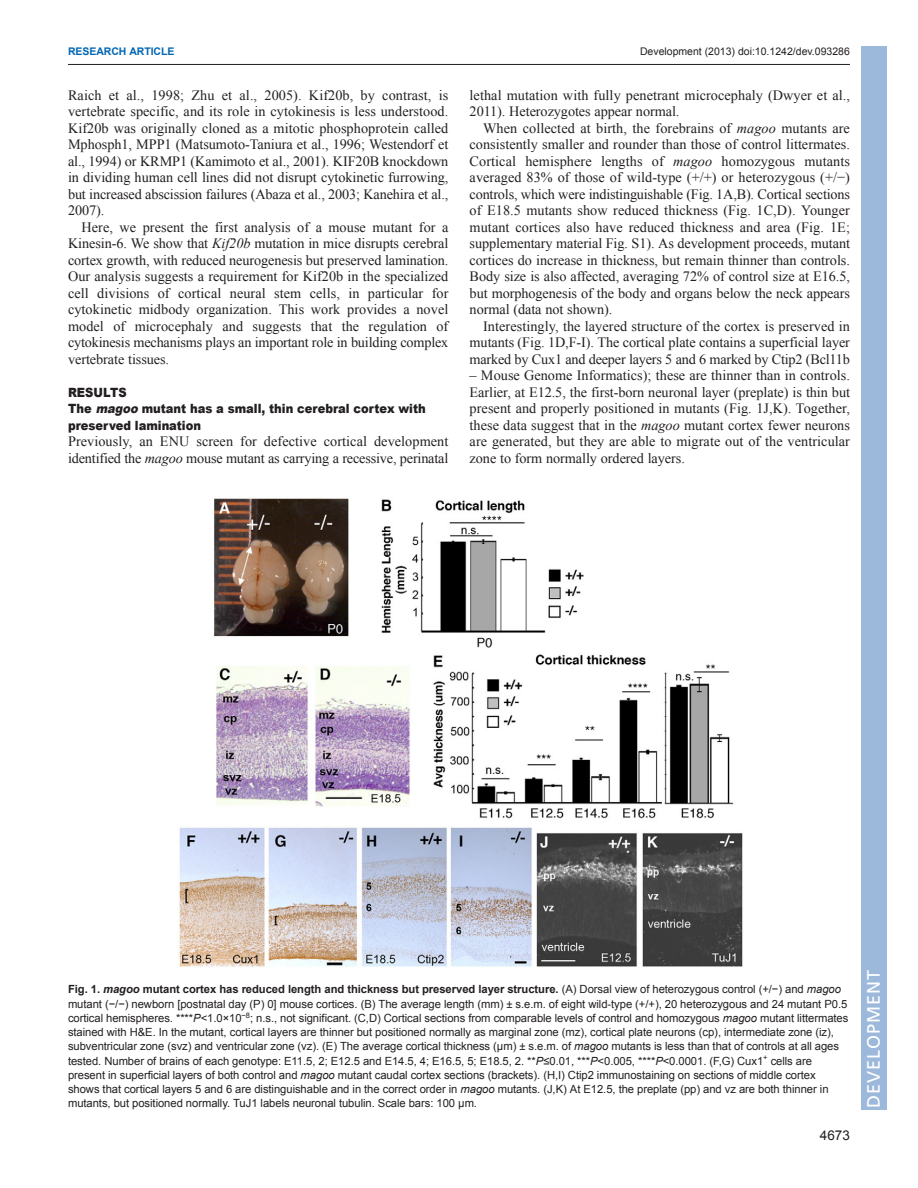
<style>
.page{position:relative;width:918px;height:1188px;background:#fff}
.page>*{position:absolute;margin:0;border:0;box-sizing:border-box;transform-origin:0 0}
.t1{font:18px "Frutiger LT Std";letter-spacing:.055em;color:#fff}
.t2{font:14.25px/16.5px "Times New Roman";letter-spacing:-.005em;color:#231f20;text-align:justify}
.t3{font:13.5px "Arial";color:#231f20}
.t4{font:900 12.75px/16.5px "Arial";color:#231f20;scale:.9 1}
.t5{font:11.25px/14.2px "Arial";letter-spacing:-.005em;color:#231f20}
.t6{font:10.5px "Arial";color:#231f20}
.t7{font:700 10.5px "Arial";letter-spacing:-.005em;color:#0166b3}
.s1{font-style:italic}
.s2{font-weight:700}
.s3{font-weight:700;font-style:italic}
</style>
<div class="page">
<hr style="left:68px;top:64px;width:782px;height:1px;background:#231f20">
<img style="left:178px;top:498px;width:565px;height:469px">
<div style="left:861px;top:46px;width:25px;height:1064px;background:#9cb9db"></div>
<p class="t7" style="left:68px;top:45px;width:108px">RESEARCH ARTICLE</p>
<p class="t6" style="left:640px;top:45px;width:211px">Development (2013) doi:10.1242/dev.093286</p>
<p class="t2" style="left:68px;top:87px;width:382px">Raich et al., 1998; Zhu et al., 2005). Kif20b, by contrast, is vertebrate specific, and its role in cytokinesis is less understood.<br>Kif20b was originally cloned as a mitotic phosphoprotein called Mphosph1, MPP1 (Matsumoto-Taniura et al., 1996; Westendorf et al., 1994) or KRMP1 (Kamimoto et al., 2001). KIF20B knockdown in dividing human cell lines did not disrupt cytokinetic furrowing, but increased abscission failures (Abaza et al., 2003; Kanehira et al., 2007).</p>
<p class="t2" style="left:68px;top:219px;width:382px;text-indent:13px">Here, we present the first analysis of a mouse mutant for a Kinesin-6. We show that <span class="s1">Kif20b</span> mutation in mice disrupts cerebral cortex growth, with reduced neurogenesis but preserved lamination.<br>Our analysis suggests a requirement for Kif20b in the specialized cell divisions of cortical neural stem cells, in particular for cytokinetic midbody organization. This work provides a novel model of microcephaly and suggests that the regulation of cytokinesis mechanisms plays an important role in building complex vertebrate tissues.</p>
<p class="t4" style="left:68px;top:383px;width:399px">RESULTS<br>The <span class="s1">magoo</span>mutant has a small, thin cerebral cortex with preserved lamination</p>
<p class="t2" style="left:68px;top:433px;width:382px">Previously, an ENU screen for defective cortical development identified the <span class="s1">magoo</span> mouse mutant as carrying a recessive, perinatal</p>
<p class="t2" style="left:470px;top:87px;width:382px">lethal mutation with fully penetrant microcephaly (Dwyer et al.,<br>2011). Heterozygotes appear normal.</p>
<p class="t2" style="left:470px;top:120px;width:382px;text-indent:13px">When collected at birth, the forebrains of <span class="s1">magoo</span> mutants are consistently smaller and rounder than those of control littermates.<br>Cortical hemisphere lengths of <span class="s1">magoo</span> homozygous mutants averaged 83% of those of wild-type (+/+) or heterozygous (+/−) controls, which were indistinguishable (Fig. 1A,B). Cortical sections of E18.5 mutants show reduced thickness (Fig. 1C,D). Younger mutant cortices also have reduced thickness and area (Fig. 1E; supplementary material Fig. S1). As development proceeds, mutant cortices do increase in thickness, but remain thinner than controls.<br>Body size is also affected, averaging 72% of control size at E16.5, but morphogenesis of the body and organs below the neck appears normal (data not shown).</p>
<p class="t2" style="left:470px;top:318px;width:382px;text-indent:13px">Interestingly, the layered structure of the cortex is preserved in mutants (Fig. 1D,F-I). The cortical plate contains a superficial layer marked by Cux1 and deeper layers 5 and 6 marked by Ctip2 (Bcl11b</p>
<p class="t2" style="left:470px;top:367px;width:382px">– Mouse Genome Informatics); these are thinner than in controls.<br>Earlier, at E12.5, the first-born neuronal layer (preplate) is thin but present and properly positioned in mutants (Fig. 1J,K). Together, these data suggest that in the <span class="s1">magoo</span> mutant cortex fewer neurons are generated, but they are able to migrate out of the ventricular zone to form normally ordered layers.</p>
<p class="t5" style="left:68px;top:982px;width:782px"><span class="s2">Fig. 1.</span> <span class="s3">magoo</span> <span class="s2">mutant cortex has reduced length and thickness but preserved layer structure.</span> (A) Dorsal view of heterozygous control (+/−) and <span class="s1">magoo </span>mutant (−/−) newborn [postnatal day (P) 0] mouse cortices. (B) The average length (mm) ± s.e.m. of eight wild-type (+/+), 20 heterozygous and 24 mutant P0.5 cortical hemispheres. ****<span class="s1">P</span>&lt;1.0×10<sup>−8</sup>; n.s., not significant. (C,D) Cortical sections from comparable levels of control and homozygous <span class="s1">magoo</span> mutant littermates stained with H&amp;E. In the mutant, cortical layers are thinner but positioned normally as marginal zone (mz), cortical plate neurons (cp), intermediate zone (iz), subventricular zone (svz) and ventricular zone (vz). (E) The average cortical thickness (μm) ± s.e.m. of <span class="s1">magoo</span> mutants is less than that of controls at all ages tested. Number of brains of each genotype: E11.5, 2; E12.5 and E14.5, 4; E16.5, 5; E18.5, 2. **<span class="s1">P</span>≤0.01, ***<span class="s1">P</span>&lt;0.005, ****<span class="s1">P</span>&lt;0.0001. (F,G) Cux1<sup>+</sup> cells are present in superficial layers of both control and <span class="s1">magoo</span> mutant caudal cortex sections (brackets). (H,I) Ctip2 immunostaining on sections of middle cortex shows that cortical layers 5 and 6 are distinguishable and in the correct order in <span class="s1">magoo</span> mutants. (J,K) At E12.5, the preplate (pp) and vz are both thinner in mutants, but positioned normally. TuJ1 labels neuronal tubulin. Scale bars: 100 μm.</p>
<p class="t3" style="left:820px;top:1128px;width:32px">4673</p>
<p class="t1" style="left:863px;top:1108px;width:140px;rotate:-90deg">DEVELOPMENT</p>
</div>
